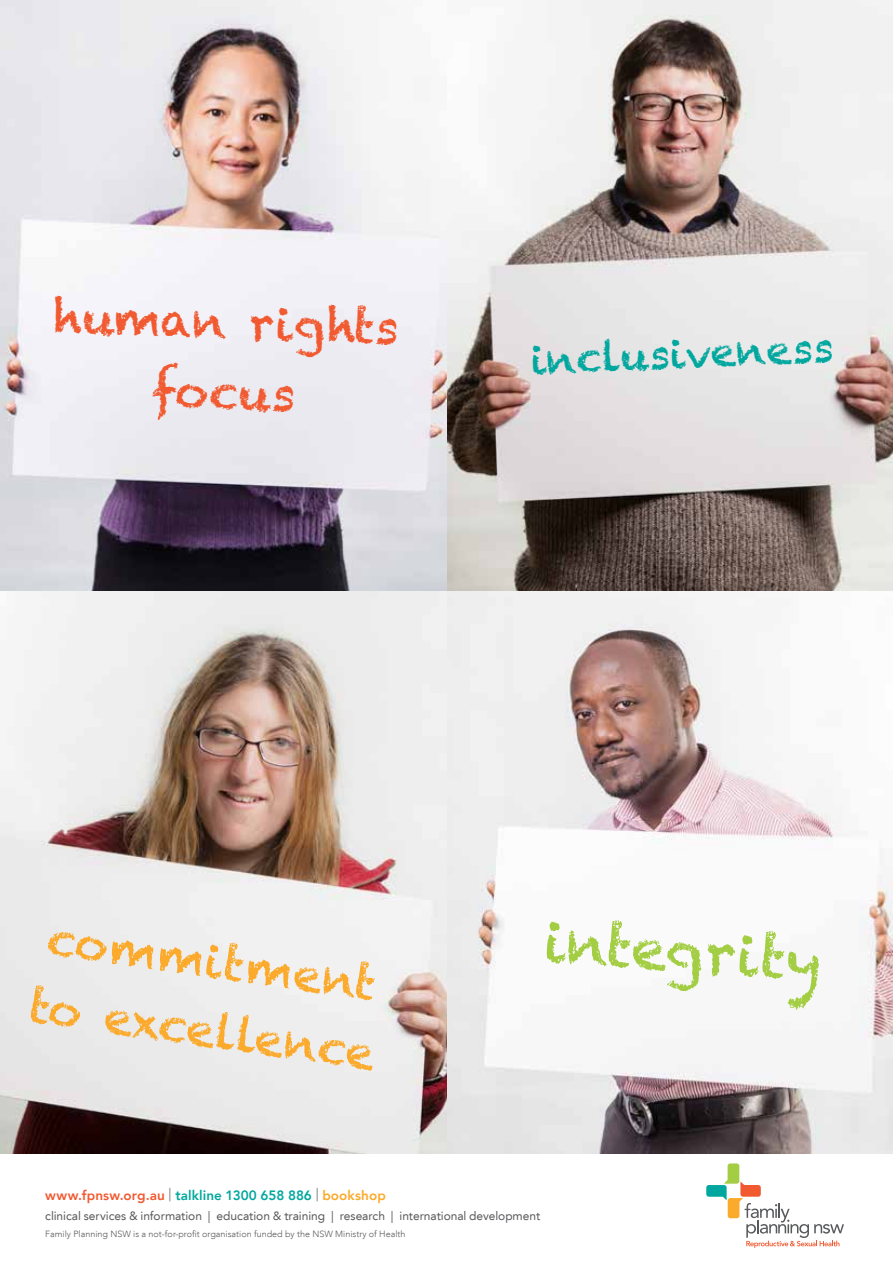
<style>
.page{position:relative;width:893px;height:1263px;background:#fff}
.page>*{position:absolute;margin:0;border:0;box-sizing:border-box;transform-origin:0 0}
.t1{font:57px "Chalkduster";color:#a3ce44}
.t2{font:46.5px/69px "Chalkduster";color:#fbaa2c}
.t3{font:46.5px/70.5px "Chalkduster";color:#f15a31;text-align:center}
.t4{font:40.5px "Chalkduster";color:#00a79e}
.t5{font:800 13.5px "Avenir";letter-spacing:.005em;color:#00a79e}
.t6{font:12px "Avenir LT";letter-spacing:-.005em;color:#58595b}
.t7{font:300 9px "Avenir LT";color:#58595b}
.s1{color:#f15a31}
.s2{font-family:"Avenir LT";font-weight:300;color:#58595b}
.s3{color:#fbaa2c}
</style>
<div class="page">
<img style="left:0;top:0;width:893px;height:1153px">
<svg style="left:706px;top:1163px;width:138px;height:85px"></svg>
<h2 class="t3" style="left:55px;top:280px;width:347px;rotate:2deg">human rights focus</h2>
<h3 class="t4" style="left:530px;top:335px;width:304px;rotate:-2deg">inclusiveness</h3>
<h2 class="t2" style="left:44px;top:903px;width:350px;rotate:8deg">commitment to excellence</h2>
<h1 class="t1" style="left:547px;top:908px;width:279px;rotate:4deg">integrity</h1>
<p class="t5" style="left:45px;top:1184px;width:342px"><span class="s1">www.fpnsw.org.au</span> <span class="s2">|</span> talkline 1300 658 886 <span class="s2">|</span> <span class="s3">bookshop</span></p>
<p class="t6" style="left:45px;top:1209px;width:496px">clinical services &amp; information | education &amp; training | research | international development</p>
<p class="t7" style="left:45px;top:1229px;width:362px">Family Planning NSW is a not-for-profit organisation funded by the NSW Ministry of Health</p>
</div>
